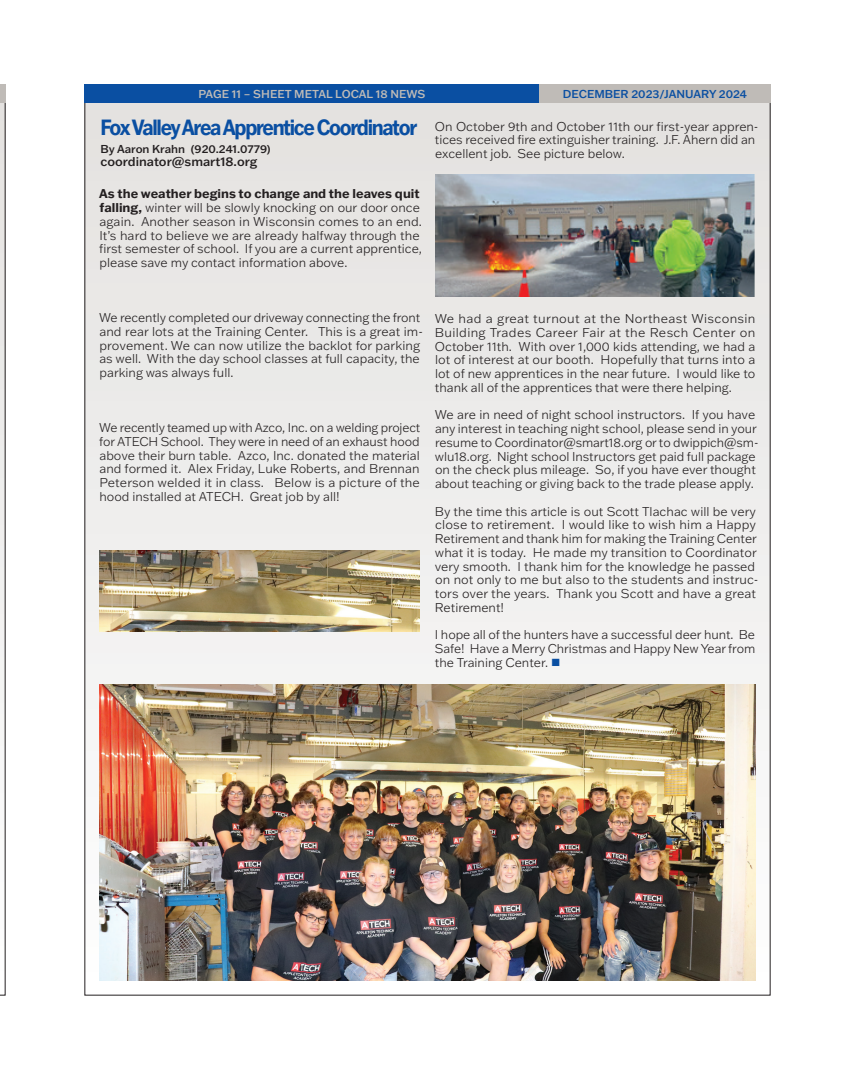
<style>
.page{position:relative;width:855px;height:1080px;background:#fff}
.page>*{position:absolute;margin:0;border:0;box-sizing:border-box;transform-origin:0 0}
.t1{font:700 21.5px "Franklin Gothic ATF";letter-spacing:-.07em;color:#0a4fa2;scale:.88 1}
.t2{font:300 12.5px/13.8px "Franklin Gothic ATF";color:#231f20}
.t3{font:500 12.5px "Franklin Gothic ATF";color:#231f20}
.t4{font:500 11.25px "Franklin Gothic ATF";color:#bfbbb7}
.t5{font:500 11.25px "Franklin Gothic ATF";color:#231f20}
.t6{font:500 11.25px "Franklin Gothic ATF";color:#0a4fa2}
.s1{font-weight:700}
.s2{color:#0a4fa2}
</style>
<div class="page">
<div style="left:84px;top:104px;width:687px;height:892px;background:#ecebea"></div>
<img style="left:99px;top:551px;width:321px;height:81px">
<img style="left:435px;top:174px;width:320px;height:123px">
<img style="left:99px;top:684px;width:657px;height:297px">
<svg style="left:0;top:103px;width:6px;height:893px"></svg>
<div style="left:0;top:84px;width:6px;height:19px;background:#bfbbb7"></div>
<div style="left:84px;top:84px;width:455px;height:19px;background:#0a4fa2"></div>
<div style="left:539px;top:84px;width:232px;height:19px;background:#bfbbb7"></div>
<p class="t4" style="left:198px;top:86px;width:228px">PAGE 11 – SHEET METAL LOCAL 18 NEWS</p>
<p class="t6" style="left:563px;top:86px;width:186px">DECEMBER 2023/JANUARY 2024</p>
<h1 class="t1" style="left:101px;top:113px;width:361px">Fox Valley Area Apprentice Coordinator</h1>
<p class="t5" style="left:101px;top:141px;width:172px">By Aaron Krahn (920.241.0779)</p>
<p class="t3" style="left:101px;top:154px;width:158px">coordinator@smart18.org</p>
<p class="t2" style="left:99px;top:187px;width:324px"><span class="s1">As the weather begins to change and the leaves quit falling,</span> winter will be slowly knocking on our door once again. Another season in Wisconsin comes to an end.<br>It’s hard to believe we are already halfway through the first semester of school. If you are a current apprentice, please save my contact information above.</p>
<p class="t2" style="left:435px;top:119px;width:325px">On October 9th and October 11th our first-year appren&shy;tices received fire extinguisher training. J.F. Ahern did an excellent job. See picture below.</p>
<p class="t2" style="left:99px;top:310px;width:325px">We recently completed our driveway connecting the front and rear lots at the Training Center. This is a great im&shy;provement. We can now utilize the backlot for parking as well. With the day school classes at full capacity, the parking was always full.</p>
<p class="t2" style="left:99px;top:420px;width:323px;text-align:justify">We recently teamed up with Azco, Inc. on a welding project for ATECH School. They were in need of an exhaust hood above their burn table. Azco, Inc. donated the material and formed it. Alex Friday, Luke Roberts, and Brennan Peterson welded it in class. Below is a picture of the hood installed at ATECH. Great job by all!</p>
<p class="t2" style="left:435px;top:311px;width:322px;text-align:justify">We had a great turnout at the Northeast Wisconsin Building Trades Career Fair at the Resch Center on October 11th. With over 1,000 kids attending, we had a lot of interest at our booth. Hopefully that turns into a lot of new apprentices in the near future. I would like to thank all of the apprentices that were there helping.</p>
<p class="t2" style="left:435px;top:408px;width:325px">We are in need of night school instructors. If you have any interest in teaching night school, please send in your resume to Coordinator@smart18.org or to dwippich@sm&shy;wlu18.org. Night school Instructors get paid full package on the check plus mileage. So, if you have ever thought about teaching or giving back to the trade please apply.</p>
<p class="t2" style="left:435px;top:504px;width:325px">By the time this article is out Scott Tlachac will be very close to retirement. I would like to wish him a Happy Retirement and thank him for making the Training Center what it is today. He made my transition to Coordinator very smooth. I thank him for the knowledge he passed on not only to me but also to the students and instruc&shy;tors over the years. Thank you Scott and have a great Retirement!</p>
<p class="t2" style="left:435px;top:628px;width:322px;text-align:justify">I hope all of the hunters have a successful deer hunt. Be Safe! Have a Merry Christmas and Happy New Year from the Training Center. <span class="s2">■</span></p>
</div>
